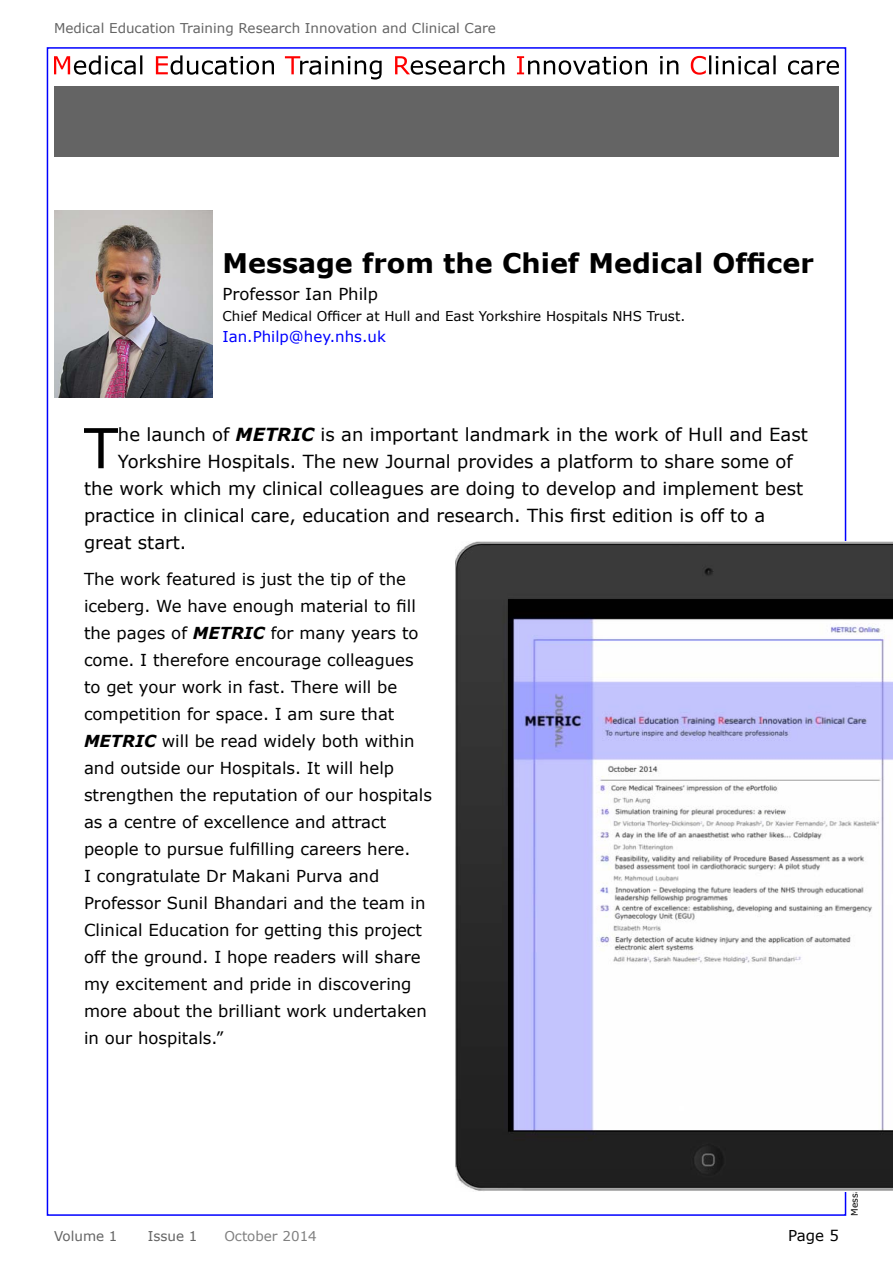
<style>
.page{position:relative;width:893px;height:1263px;background:#fff}
.page>*{position:absolute;margin:0;border:0;box-sizing:border-box;transform-origin:0 0}
.Intro_Paragraph{font:55.2px "Verdana";color:#000}
.Article_Title{font:700 27px "Verdana";color:#000}
.Intro_Paragraph-2{font:18px "Verdana";color:#000}
.Body_Text{font:16.5px/27px "Verdana";color:#000}
.Credit___Byline{font:16.5px "Verdana";color:#000}
.Authors_email_Addres{font:15px "Verdana";color:#00f}
.t1{font:15px "Verdana";color:#000}
.t2{font:13.5px "Verdana";color:#646464}
.Author_Details{font:13.5px "Verdana";color:#000}
.t3{font:13.5px "Verdana";color:#808080}
.s1{font-weight:700;font-style:italic}
</style>
<div class="page">
<div style="left:54px;top:86px;width:785px;height:71px;background:#646464"></div>
<svg style="left:691px;top:55px;width:148px;height:20px"></svg>
<svg style="left:517px;top:56px;width:161px;height:19px"></svg>
<svg style="left:395px;top:55px;width:109px;height:20px"></svg>
<svg style="left:285px;top:56px;width:97px;height:23px"></svg>
<svg style="left:156px;top:55px;width:118px;height:20px"></svg>
<svg style="left:54px;top:55px;width:88px;height:20px"></svg>
<img style="left:54px;top:210px;width:159px;height:187px">
<img style="left:455px;top:541px;width:438px;height:650px">
<p class="t2" style="left:54px;top:19px;width:443px">Medical Education Training Research Innovation and Clinical Care</p>
<p class="Article_Title" style="left:222px;top:244px;width:593px">Message from the Chief Medical Officer</p>
<p class="Credit___Byline" style="left:222px;top:283px;width:157px">Professor Ian Philp</p>
<p class="Author_Details" style="left:222px;top:307px;width:464px">Chief Medical Officer at Hull and East Yorkshire Hospitals NHS Trust.</p>
<p class="Authors_email_Addres" style="left:222px;top:326px;width:165px">Ian.Philp@hey.nhs.uk</p>
<p class="Intro_Paragraph" style="left:84px;top:410px;width:35px">T</p>
<p class="Intro_Paragraph-2" style="left:118px;top:422px;width:691px">he launch of <span class="s1">METRIC</span> is an important landmark in the work of Hull and East</p>
<p class="Intro_Paragraph-2" style="left:118px;top:449px;width:676px">Yorkshire Hospitals. The new Journal provides a platform to share some of</p>
<p class="Intro_Paragraph-2" style="left:84px;top:476px;width:721px">the work which my clinical colleagues are doing to develop and implement best</p>
<p class="Intro_Paragraph-2" style="left:84px;top:503px;width:683px">practice in clinical care, education and research. This first edition is off to a</p>
<p class="Intro_Paragraph-2" style="left:84px;top:530px;width:104px">great start.</p>
<p class="Body_Text" style="left:84px;top:566px;width:349px">The work featured is just the tip of the iceberg. We have enough material to fill the pages of <span class="s1">METRIC</span> for many years to come. I therefore encourage colleagues to get your work in fast. There will be competition for space. I am sure that <span class="s1">METRIC</span> will be read widely both within and outside our Hospitals. It will help strengthen the reputation of our hospitals as a centre of excellence and attract people to pursue fulfilling careers here.<br>I congratulate Dr Makani Purva and Professor Sunil Bhandari and the team in Clinical Education for getting this project off the ground. I hope readers will share my excitement and pride in discovering more about the brilliant work undertaken in our hospitals.”</p>
<p class="t2" style="left:54px;top:1227px;width:65px">Volume 1</p>
<p class="t2" style="left:148px;top:1227px;width:51px">Issue 1</p>
<p class="t3" style="left:224px;top:1227px;width:94px">October 2014</p>
<p class="t1" style="left:788px;top:1226px;width:52px">Page 5</p>
</div>
